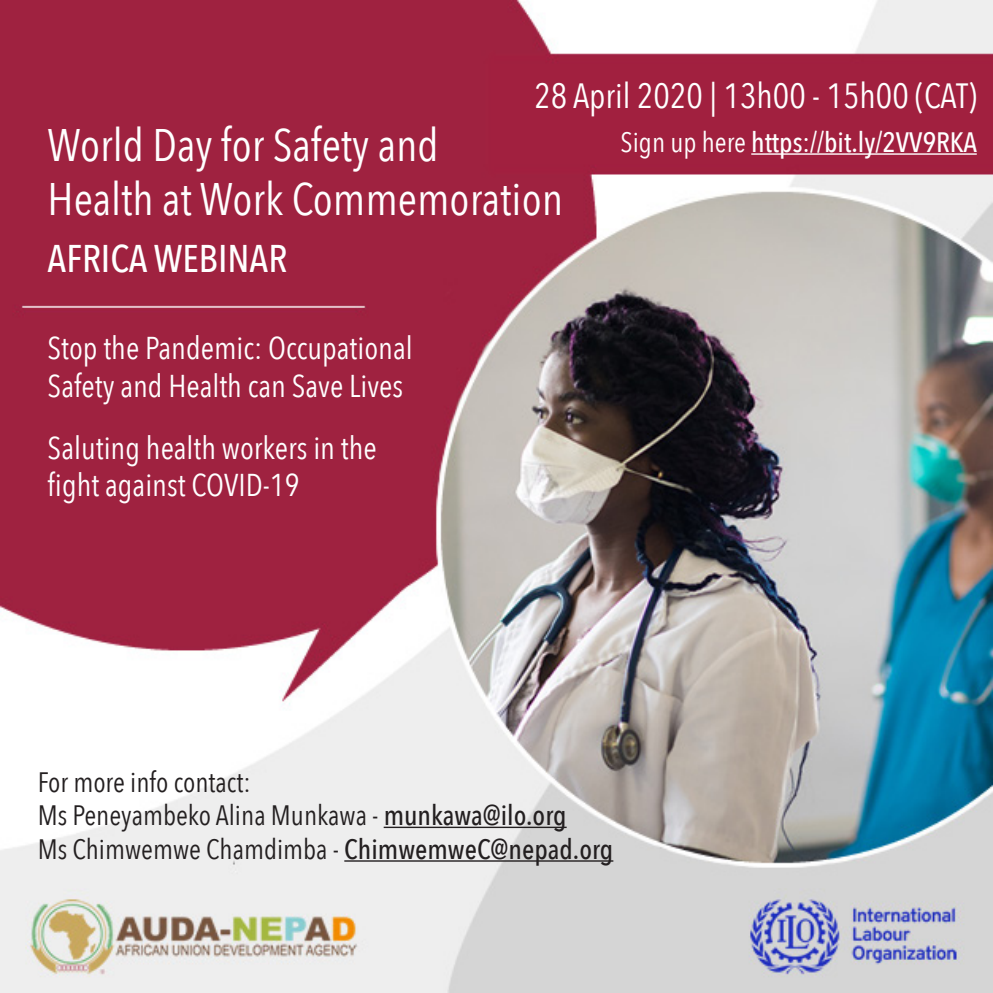
<style>
.page{position:relative;width:993px;height:993px;background:#fff}
.page>*{position:absolute;margin:0;border:0;box-sizing:border-box;transform-origin:0 0}
.t1{font:45.5px "Avenir Next Condensed";color:#fff}
.t2{font:500 38.5px "Avenir Next Condensed";color:#fff}
.t3{font:35px "Avenir Next Condensed";color:#fff}
.t4{font:31.5px/37.8px "Avenir Next Condensed";color:#fff}
.t5{font:28px "Avenir Next Condensed";color:#231f20}
.t6{font:500 28px "Avenir Next Condensed";color:#fff}
.s1{font-weight:400}
.s2{font-weight:500}
</style>
<div class="page">
<img style="left:0;top:0;width:992px;height:992px">
<hr style="left:383px;top:826px;width:183px;height:1px;background:#231f20">
<hr style="left:344px;top:860px;width:269px;height:1px;background:#231f20">
<hr style="left:751px;top:153px;width:225px;height:2px;background:#fff">
<p class="t3" style="left:534px;top:66px;width:444px">28 April 2020 | 13h00 - 15h00 (CAT)</p>
<p class="t6" style="left:620px;top:125px;width:358px"><span class="s1">Sign up here</span> https://bit.ly/2VV9RKA</p>
<p class="t1" style="left:48px;top:106px;width:392px">World Day for Safety and</p>
<p class="t1" style="left:48px;top:160px;width:517px">Health at Work Commemoration</p>
<p class="t2" style="left:48px;top:235px;width:241px">AFRICA WEBINAR</p>
<p class="t4" style="left:48px;top:327px;width:366px">Stop the Pandemic: Occupational<br>Safety and Health can Save Lives</p>
<p class="t4" style="left:48px;top:427px;width:330px">Saluting health workers in the fight against COVID-19</p>
<p class="t5" style="left:38px;top:757px;width:214px">For more info contact:</p>
<p class="t5" style="left:38px;top:791px;width:530px">Ms Peneyambeko Alina Munkawa - <span class="s2">munkawa@ilo.org</span></p>
<p class="t5" style="left:38px;top:824px;width:577px">Ms Chimwemwe Chamdimba - <span class="s2">ChimwemweC@nepad.org</span></p>
</div>
